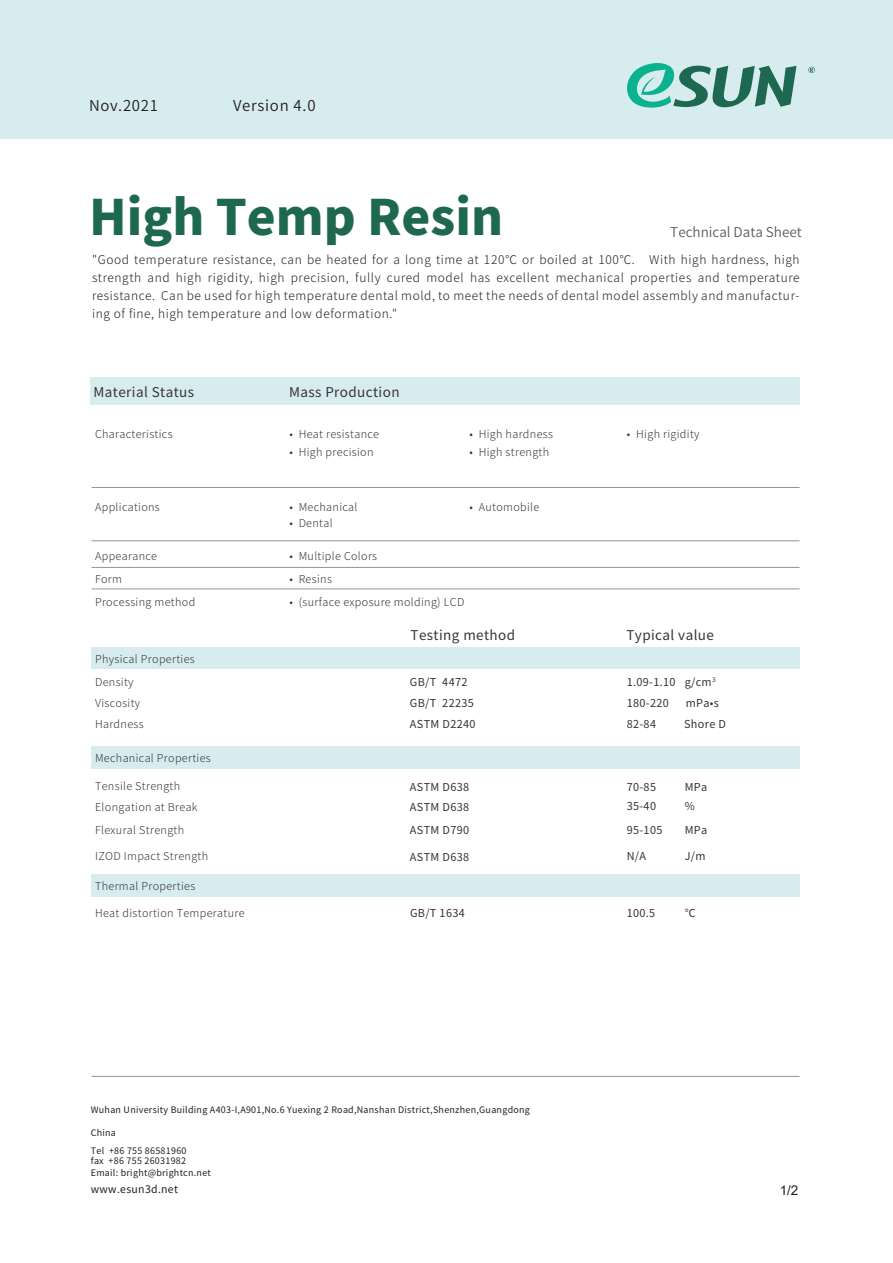
<style>
.page{position:relative;width:893px;height:1263px;background:#fff}
.page>*{position:absolute;margin:0;border:0;box-sizing:border-box;transform-origin:0 0}
.t1{font:800 48.75px "Source Han Sans CN";color:#1e6851}
.t2{font:15px "Source Han Sans CN";letter-spacing:.05em;color:#231f20}
.t3{font:13.5px "Source Han Sans CN";letter-spacing:.03em;color:#363536}
.t4{font:13.5px "Source Han Sans CN";color:#5b5e5f}
.t5{font:13.5px "Arial";color:#231f20}
.t6{font:300 12px/18px "Source Han Sans CN";letter-spacing:.05em;color:#231f20;text-align:justify}
.t7{font:300 10.95px "Source Han Sans CN";letter-spacing:.03em;color:#363536}
.t8{font:10.95px/20.2px "Source Han Sans CN";letter-spacing:.03em;color:#363536}
.t9{font:10.5px "Source Han Sans CN";letter-spacing:.03em;color:#231f20}
.t10{font:9px "Source Han Sans CN";letter-spacing:.03em;color:#231f20}
</style>
<div class="page">
<hr style="left:92px;top:1076px;width:708px;height:1px;background:#939595">
<div style="left:90px;top:377px;width:710px;height:27px;background:#d7ecef"></div>
<div style="left:0;top:0;width:892px;height:138px;background:#d7ecef"></div>
<div style="left:92px;top:647px;width:708px;height:21px;background:#d7ecef"></div>
<div style="left:92px;top:747px;width:708px;height:22px;background:#d7ecef"></div>
<hr style="left:92px;top:540px;width:708px;height:1px;background:#939595">
<hr style="left:92px;top:487px;width:708px;height:1px;background:#939595">
<hr style="left:92px;top:588px;width:708px;height:1px;background:#939595">
<hr style="left:92px;top:567px;width:708px;height:1px;background:#939595">
<div style="left:92px;top:874px;width:708px;height:22px;background:#d7ecef"></div>
<svg style="left:627px;top:63px;width:169px;height:45px"></svg>
<svg style="left:808px;top:67px;width:7px;height:6px"></svg>
<h2 class="t2" style="left:89px;top:97px;width:71px">Nov.2021</h2>
<h2 class="t2" style="left:233px;top:97px;width:84px">Version 4.0</h2>
<h1 class="t1" style="left:89px;top:190px;width:415px">High Temp Resin</h1>
<p class="t4" style="left:670px;top:224px;width:133px">Technical Data Sheet</p>
<p class="t6" style="left:92px;top:250px;width:709px">"Good temperature resistance, can be heated for a long time at 120℃ or boiled at 100℃. With high hardness, high strength and high rigidity, high precision, fully cured model has excellent mechanical properties and temperature resistance. Can be used for high temperature dental mold, to meet the needs of dental model assembly and manufactur&shy;ing of fine, high temperature and low deformation."</p>
<p class="t3" style="left:94px;top:384px;width:102px">Material Status</p>
<p class="t3" style="left:289px;top:384px;width:112px">Mass Production</p>
<p class="t7" style="left:95px;top:428px;width:79px">Characteristics</p>
<p class="t7" style="left:95px;top:501px;width:66px">Applications</p>
<p class="t7" style="left:95px;top:550px;width:64px">Appearance</p>
<p class="t7" style="left:95px;top:573px;width:29px">Form</p>
<p class="t7" style="left:289px;top:428px;width:91px">• Heat resistance</p>
<p class="t7" style="left:289px;top:446px;width:86px">• High precision</p>
<p class="t7" style="left:289px;top:501px;width:70px">• Mechanical</p>
<p class="t7" style="left:289px;top:517px;width:45px">• Dental</p>
<p class="t7" style="left:289px;top:550px;width:89px">• Multiple Colors</p>
<p class="t7" style="left:289px;top:573px;width:44px">• Resins</p>
<p class="t7" style="left:469px;top:428px;width:85px">• High hardness</p>
<p class="t7" style="left:627px;top:428px;width:74px">• High rigidity</p>
<p class="t7" style="left:469px;top:446px;width:81px">• High strength</p>
<p class="t7" style="left:469px;top:501px;width:71px">• Automobile</p>
<p class="t7" style="left:95px;top:595px;width:102px">Processing method</p>
<p class="t7" style="left:95px;top:652px;width:101px">Physical Properties</p>
<p class="t7" style="left:95px;top:675px;width:40px">Density</p>
<p class="t7" style="left:289px;top:595px;width:176px">• (surface exposure molding) LCD</p>
<p class="t3" style="left:411px;top:627px;width:106px">Testing method</p>
<p class="t8" style="left:410px;top:672px;width:59px">GB/T 4472</p>
<p class="t3" style="left:626px;top:627px;width:89px">Typical value</p>
<p class="t8" style="left:627px;top:672px;width:50px">1.09-1.10</p>
<p class="t8" style="left:685px;top:672px;width:32px">g/cm<sup>3</sup></p>
<p class="t7" style="left:95px;top:696px;width:47px">Viscosity</p>
<p class="t8" style="left:410px;top:693px;width:65px">GB/T 22235</p>
<p class="t8" style="left:627px;top:693px;width:44px">180-220</p>
<p class="t8" style="left:686px;top:693px;width:35px">mPa•s</p>
<p class="t7" style="left:95px;top:717px;width:50px">Hardness</p>
<p class="t8" style="left:410px;top:714px;width:67px">ASTM D2240</p>
<p class="t8" style="left:627px;top:714px;width:31px">82-84</p>
<p class="t8" style="left:684px;top:714px;width:43px">Shore D</p>
<p class="t7" style="left:95px;top:752px;width:117px">Mechanical Properties</p>
<p class="t7" style="left:95px;top:779px;width:87px">Tensile Strength</p>
<p class="t7" style="left:95px;top:823px;width:91px">Flexural Strength</p>
<p class="t7" style="left:95px;top:801px;width:104px">Elongation at Break</p>
<p class="t7" style="left:95px;top:850px;width:115px">IZOD Impact Strength</p>
<p class="t7" style="left:95px;top:879px;width:102px">Thermal Properties</p>
<p class="t8" style="left:410px;top:777px;width:61px">ASTM D638<br>ASTM D638</p>
<p class="t8" style="left:410px;top:820px;width:61px">ASTM D790</p>
<p class="t8" style="left:410px;top:847px;width:61px">ASTM D638</p>
<p class="t8" style="left:627px;top:777px;width:31px">70-85</p>
<p class="t8" style="left:627px;top:796px;width:31px">35-40</p>
<p class="t8" style="left:685px;top:777px;width:24px">MPa</p>
<p class="t8" style="left:685px;top:796px;width:12px">%</p>
<p class="t8" style="left:627px;top:820px;width:37px">95-105</p>
<p class="t8" style="left:627px;top:846px;width:21px">N/A</p>
<p class="t8" style="left:685px;top:846px;width:22px">J/m</p>
<p class="t8" style="left:685px;top:820px;width:24px">MPa</p>
<p class="t7" style="left:95px;top:906px;width:151px">Heat distortion Temperature</p>
<p class="t8" style="left:410px;top:903px;width:56px">GB/T 1634</p>
<p class="t8" style="left:627px;top:903px;width:30px">100.5</p>
<p class="t8" style="left:685px;top:903px;width:12px">℃</p>
<p class="t10" style="left:91px;top:1104px;width:441px">Wuhan University Building A403-I,A901,No.6 Yuexing 2 Road,Nanshan District,Shenzhen,Guangdong</p>
<p class="t10" style="left:91px;top:1127px;width:27px">China</p>
<p class="t10" style="left:91px;top:1156px;width:97px">fax +86 755 26031982</p>
<p class="t10" style="left:91px;top:1145px;width:97px">Tel +86 755 86581960</p>
<p class="t10" style="left:91px;top:1168px;width:122px">Email: bright@brightcn.net</p>
<p class="t9" style="left:91px;top:1183px;width:89px">www.esun3d.net</p>
<p class="t5" style="left:780px;top:1181px;width:20px">1/2</p>
</div>
